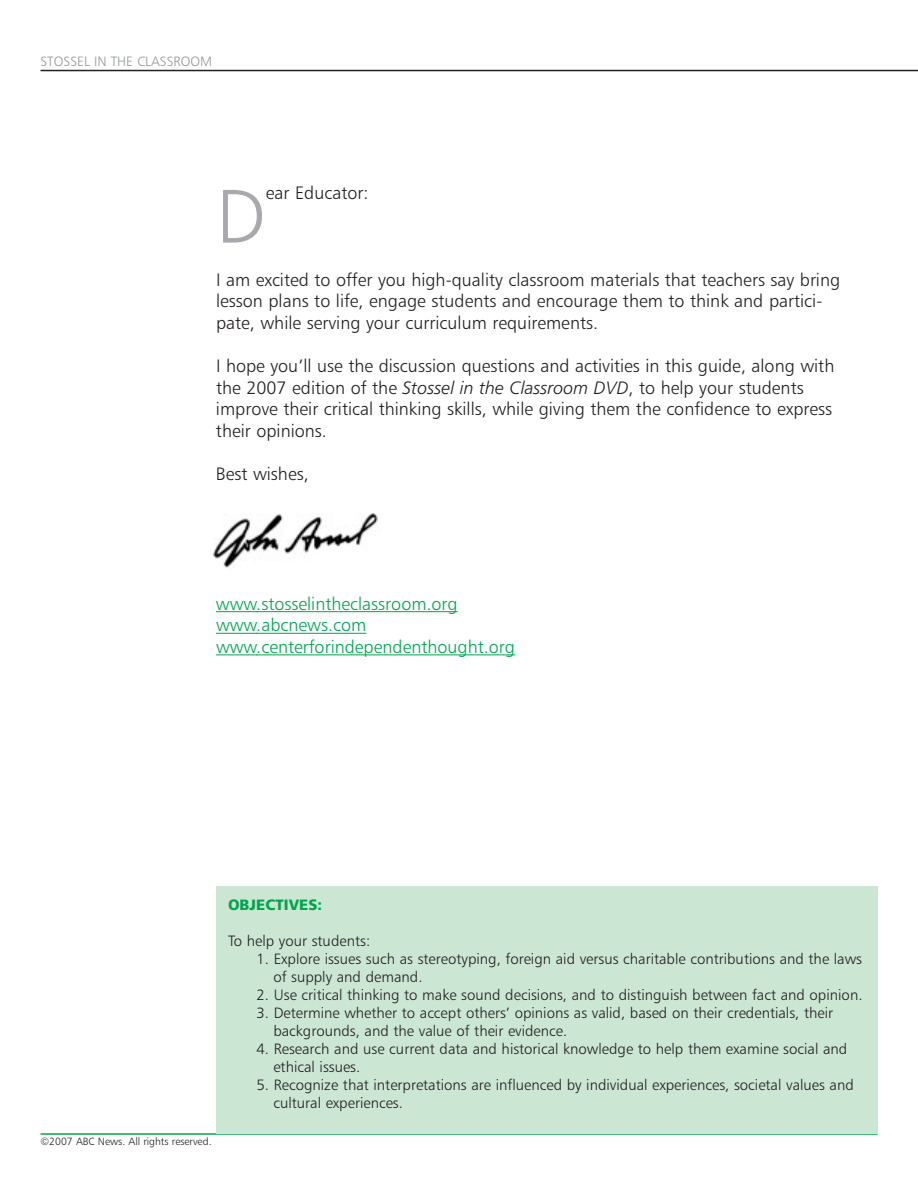
<style>
.page{position:relative;width:918px;height:1188px;background:#fff}
.page>*{position:absolute;margin:0;border:0;box-sizing:border-box;transform-origin:0 0}
.t1{font:75.9px "Humanist 777 BT Light B";color:#a8a9ad}
.t2{font:18px/21.6px "Humanist 777 BT Light B";color:#231f20}
.t3{font:18px/21.6px "Humanist 777 BT Light B";color:#00a54f}
.t4{font:15px/18px "Humanist 777 BT Light B";color:#231f20}
.t5{font:15px "Humanist 777 BT Black B";color:#00a54f}
.t6{font:13.5px "Humanist 777 BT Light B";color:#939598}
.t7{font:10.5px "Humanist 777 BT Light B";color:#231f20}
.s1{font-family:"Humanist 777 BT Light Italic B"}
</style>
<div class="page">
<hr style="left:40px;top:1133px;width:838px;height:2px;background:#00a54f">
<hr style="left:40px;top:70px;width:878px;height:1px;background:#231f20">
<hr style="left:216px;top:611px;width:41px;height:1px;background:#00a54f">
<hr style="left:256px;top:611px;width:202px;height:1px;background:#00a54f">
<hr style="left:216px;top:633px;width:41px;height:1px;background:#00a54f">
<hr style="left:256px;top:633px;width:110px;height:1px;background:#00a54f">
<hr style="left:216px;top:655px;width:41px;height:1px;background:#00a54f">
<hr style="left:256px;top:655px;width:259px;height:1px;background:#00a54f">
<div style="left:216px;top:886px;width:662px;height:248px;background:#cbe6d3"></div>
<img style="left:213px;top:513px;width:165px;height:55px">
<p class="t6" style="left:40px;top:56px;width:173px">STOSSEL IN THE CLASSROOM</p>
<h1 class="t1" style="left:216px;top:186px;width:51px">D</h1>
<p class="t2" style="left:266px;top:184px;width:104px">ear Educator:</p>
<p class="t2" style="left:216px;top:270px;width:626px">I am excited to offer you high-quality classroom materials that teachers say bring lesson plans to life, engage students and encourage them to think and partici&shy;pate, while serving your curriculum requirements.</p>
<p class="t2" style="left:216px;top:357px;width:620px">I hope you’ll use the discussion questions and activities in this guide, along with the 2007 edition of the <span class="s1">Stossel in the Classroom DVD</span>, to help your students improve their critical thinking skills, while giving them the confidence to express their opinions.</p>
<p class="t2" style="left:216px;top:465px;width:94px">Best wishes,</p>
<p class="t3" style="left:216px;top:594px;width:300px">www.stosselintheclassroom.org www.abcnews.com www.centerforindependenthought.org</p>
<p class="t7" style="left:40px;top:1137px;width:173px">©2007 ABC News. All rights reserved.</p>
<p class="t5" style="left:228px;top:898px;width:95px">OBJECTIVES:</p>
<p class="t4" style="left:228px;top:933px;width:144px">To help your students:</p>
<p class="t4" style="left:273px;top:951px;width:590px;text-indent:-17px">1. Explore issues such as stereotyping, foreign aid versus charitable contributions and the laws of supply and demand.</p>
<p class="t4" style="left:257px;top:987px;width:608px">2. Use critical thinking to make sound decisions, and to distinguish between fact and opinion.</p>
<p class="t4" style="left:273px;top:1005px;width:561px;text-indent:-17px">3. Determine whether to accept others’ opinions as valid, based on their credentials, their backgrounds, and the value of their evidence.</p>
<p class="t4" style="left:273px;top:1041px;width:576px;text-indent:-17px">4. Research and use current data and historical knowledge to help them examine social and ethical issues.</p>
<p class="t4" style="left:273px;top:1077px;width:582px;text-indent:-17px">5. Recognize that interpretations are influenced by individual experiences, societal values and cultural experiences.</p>
</div>
